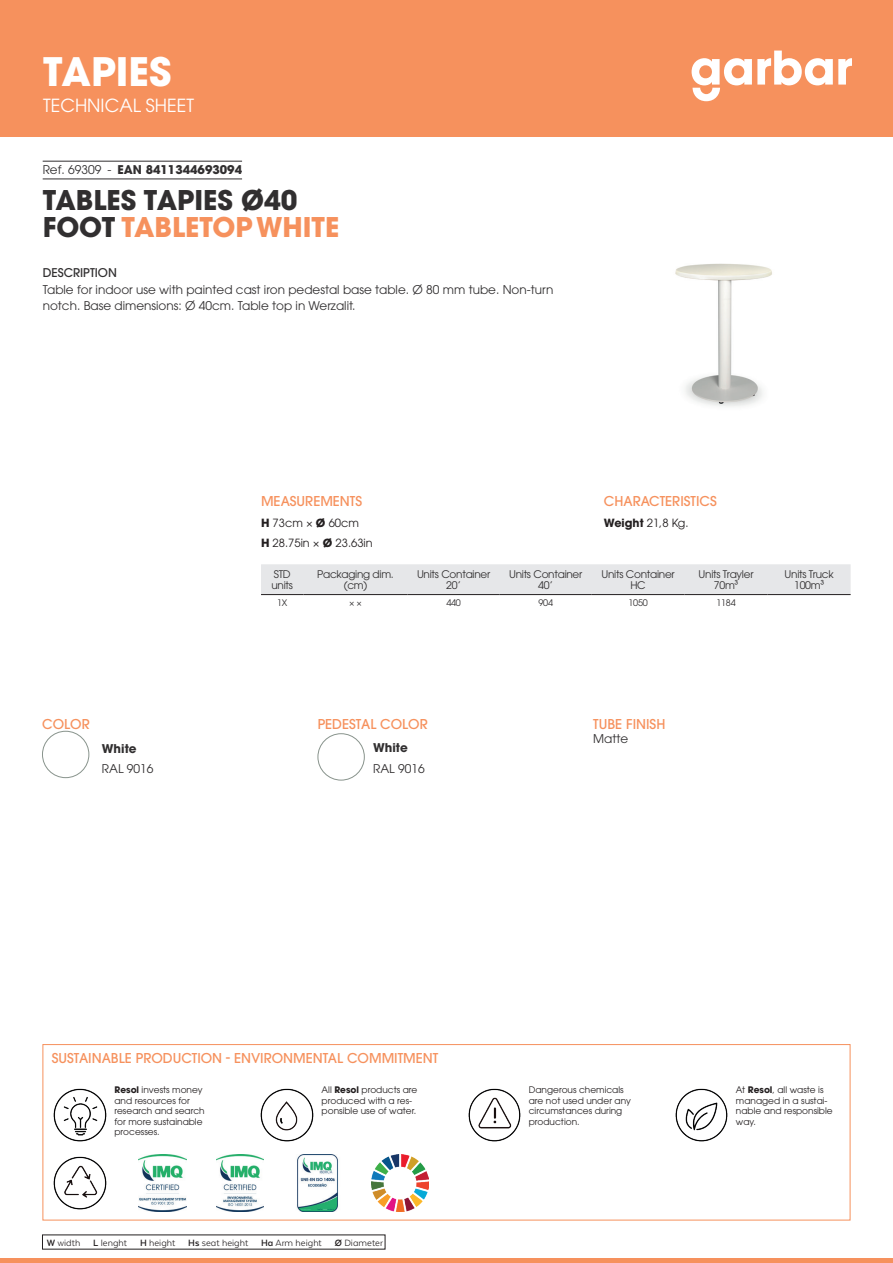
<style>
.page{position:relative;width:893px;height:1263px;background:#fff}
.page>*{position:absolute;margin:0;border:0;box-sizing:border-box;transform-origin:0 0}
.t1{font:700 39px "ITC Avant Garde Pro";color:#fff}
.t2{font:700 27px/27px "ITC Avant Garde Pro";color:#312f30}
.t3{font:18px "ITC Avant Garde Pro";color:#fff}
.t4{font:500 13.5px "ITC Avant Garde Pro";color:#f6915d}
.t5{font:12px/16.5px "ITC Avant Garde Pro";color:#312f30}
.t6{font:700 12px "ITC Avant Garde Pro";color:#312f30}
.t7{font:500 12px "ITC Avant Garde Pro";color:#312f30}
.t8{font:11.25px/20.4px "ITC Avant Garde Pro";color:#231f20}
.t9{font:10.5px/10.5px "ITC Avant Garde Pro";letter-spacing:-.025em;color:#312f30;text-align:center}
.t10{font:10.5px "Texta Alt";color:#231f20}
.t11{font:9px/10.5px "ITC Avant Garde Pro";color:#231f20}
.t12{font:9px "ITC Avant Garde Pro";letter-spacing:-.02em;color:#312f30}
.s1{font-weight:400}
.s2{color:#f6915d}
.s3{font-weight:700}
</style>
<div class="page">
<div style="left:0;top:0;width:893px;height:137px;background:#f6915d"></div>
<svg style="left:692px;top:51px;width:160px;height:50px"></svg>
<hr style="left:0;top:1259px;width:893px;height:4px;background:#f6915d">
<hr style="left:43px;top:161px;width:199px;height:1px;background:#312f30">
<hr style="left:43px;top:179px;width:199px;height:1px;background:#312f30">
<img style="left:675px;top:263px;width:97px;height:144px">
<img style="left:42px;top:731px;width:47px;height:47px;border-radius:23px">
<div style="left:42px;top:731px;width:47px;height:47px;border:1px solid #89948d;border-radius:50%"></div>
<img style="left:318px;top:734px;width:46px;height:46px;border-radius:23px">
<div style="left:318px;top:733px;width:46px;height:47px;border:1px solid #89948d;border-radius:50%"></div>
<div style="left:261px;top:564px;width:590px;height:30px;background:#e6e7e9"></div>
<hr style="left:261px;top:594px;width:42px;height:1px;background:#231f20">
<hr style="left:303px;top:594px;width:105px;height:1px;background:#231f20">
<hr style="left:408px;top:594px;width:92px;height:1px;background:#231f20">
<hr style="left:500px;top:594px;width:92px;height:1px;background:#231f20">
<hr style="left:592px;top:594px;width:92px;height:1px;background:#231f20">
<hr style="left:684px;top:594px;width:84px;height:1px;background:#231f20">
<hr style="left:768px;top:594px;width:83px;height:1px;background:#231f20">
<img style="left:53px;top:1088px;width:54px;height:54px">
<img style="left:260px;top:1088px;width:54px;height:54px">
<img style="left:468px;top:1088px;width:53px;height:54px">
<img style="left:675px;top:1088px;width:53px;height:54px">
<img style="left:53px;top:1156px;width:54px;height:54px">
<img style="left:138px;top:1155px;width:48px;height:56px">
<img style="left:216px;top:1155px;width:48px;height:56px">
<img style="left:297px;top:1155px;width:41px;height:56px">
<img style="left:372px;top:1155px;width:56px;height:56px">
<div style="left:43px;top:1044px;width:807px;height:176px;border:1px solid #f6915d"></div>
<h1 class="t1" style="left:43px;top:46px;width:130px">TAPIES</h1>
<h3 class="t3" style="left:43px;top:94px;width:153px">TECHNICAL SHEET</h3>
<h3 class="t6" style="left:43px;top:162px;width:201px"><span class="s1">Ref. 69309 -</span> EAN 8411344693094</h3>
<h2 class="t2" style="left:43px;top:186px;width:298px">TABLES TAPIES Ø40<br>FOOT <span class="s2">TABLETOPWHITE</span></h2>
<h3 class="t7" style="left:43px;top:265px;width:76px">DESCRIPTION</h3>
<h3 class="t5" style="left:43px;top:281px;width:512px">Table for indoor use with painted cast iron pedestal base table. Ø 80 mm tube. Non-turn notch. Base dimensions: Ø 40cm. Table top in Werzalit.</h3>
<h3 class="t4" style="left:42px;top:715px;width:49px">COLOR</h3>
<h3 class="t6" style="left:102px;top:740px;width:36px">White</h3>
<h3 class="t5" style="left:102px;top:760px;width:53px">RAL 9016</h3>
<h3 class="t4" style="left:261px;top:493px;width:103px">MEASUREMENTS</h3>
<p class="t8" style="left:261px;top:512px;width:113px"><span class="s3">H</span> 73cm × <span class="s3">Ø</span> 60cm<br><span class="s3">H</span> 28.75in × <span class="s3">Ø</span> 23.63in</p>
<p class="t9" style="left:271px;top:569px;width:23px;text-align:left">STD units</p>
<p class="t9" style="left:317px;top:569px;width:78px">Packaging dim. (cm)</p>
<p class="t9" style="left:417px;top:569px;width:75px">Units Container<br>20’</p>
<p class="t9" style="left:509px;top:569px;width:75px">Units Container<br>40’</p>
<p class="t9" style="left:601px;top:569px;width:75px">Units Container<br>HC</p>
<p class="t9" style="left:699px;top:569px;width:56px">Units Trayler<br>70m³</p>
<p class="t9" style="left:785px;top:569px;width:51px">Units Truck<br>100m³</p>
<p class="t12" style="left:277px;top:597px;width:12px">1X</p>
<p class="t12" style="left:349px;top:597px;width:15px">× ×</p>
<p class="t12" style="left:446px;top:597px;width:16px">440</p>
<p class="t12" style="left:538px;top:597px;width:16px">904</p>
<p class="t12" style="left:628px;top:597px;width:21px">1050</p>
<p class="t12" style="left:716px;top:597px;width:21px">1184</p>
<h3 class="t4" style="left:604px;top:493px;width:114px">CHARACTERISTICS</h3>
<p class="t8" style="left:604px;top:512px;width:86px"><span class="s3">Weight</span> 21,8 Kg.</p>
<h3 class="t4" style="left:318px;top:715px;width:111px">PEDESTAL COLOR</h3>
<h3 class="t6" style="left:373px;top:740px;width:36px">White</h3>
<h3 class="t5" style="left:373px;top:760px;width:53px">RAL 9016</h3>
<h3 class="t4" style="left:593px;top:715px;width:74px">TUBE FINISH</h3>
<h3 class="t5" style="left:593px;top:730px;width:37px">Matte</h3>
<h3 class="t4" style="left:52px;top:1050px;width:388px">SUSTAINABLE PRODUCTION - ENVIRONMENTAL COMMITMENT</h3>
<p class="t11" style="left:114px;top:1085px;width:92px"><span class="s3">Resol</span> invests money and resources for research and search for more sustainable processes.</p>
<p class="t11" style="left:322px;top:1085px;width:97px">All <span class="s3">Resol</span> products are produced with a res&shy;ponsible use of water.</p>
<p class="t11" style="left:529px;top:1085px;width:104px">Dangerous chemicals are not used under any circumstances during production.</p>
<p class="t11" style="left:736px;top:1085px;width:98px">At <span class="s3">Resol</span>, all waste is managed in a sustai&shy;nable and responsible way.</p>
<p class="t10" style="left:47px;top:1237px;width:338px"><span class="s3">W</span> width <span class="s3">L</span> lenght <span class="s3">H</span> height <span class="s3">Hs</span> seat height <span class="s3">Ha</span> Arm height <span class="s3">Ø</span> Diameter</p>
</div>
